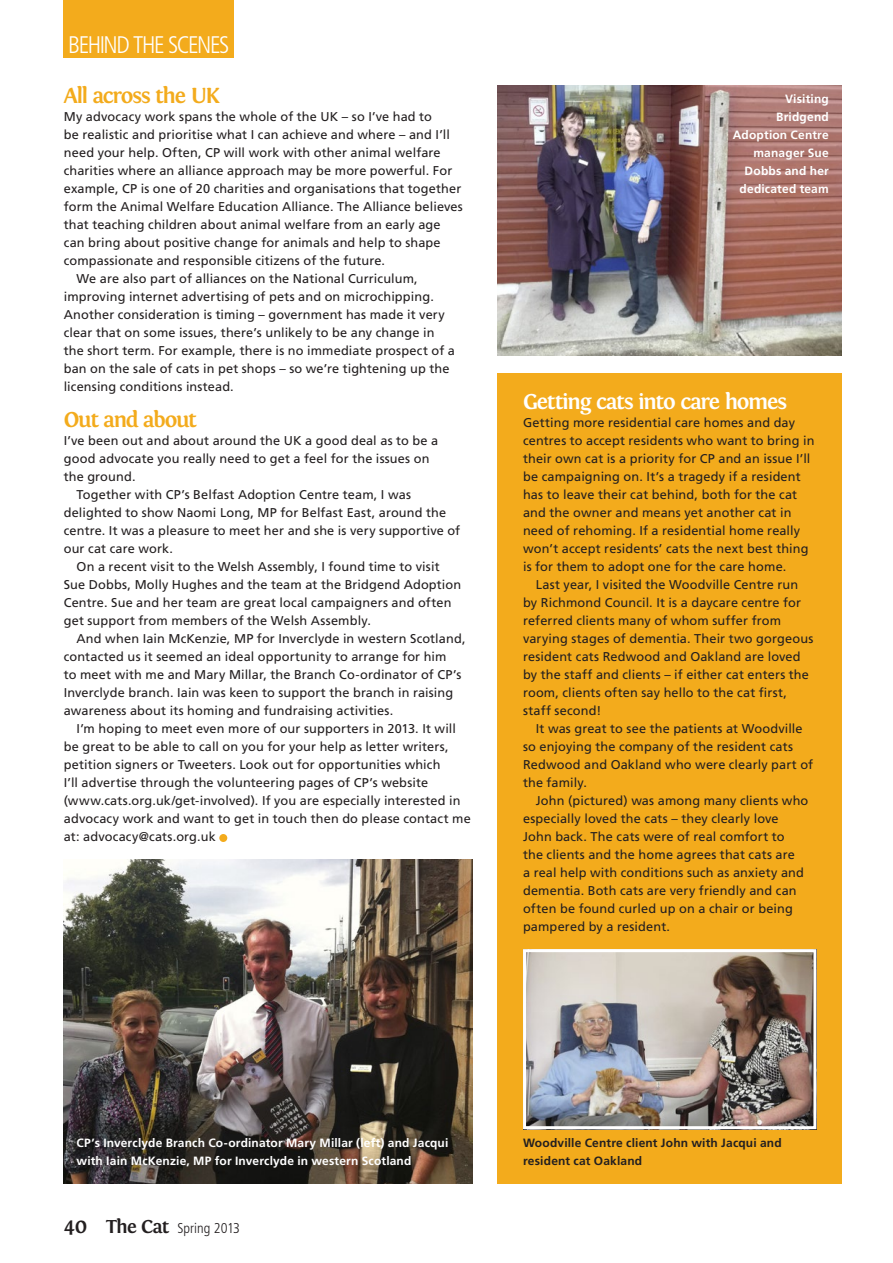
<style>
.page{position:relative;width:893px;height:1263px;background:#fff}
.page>*{position:absolute;margin:0;border:0;box-sizing:border-box;transform-origin:0 0}
.t1{font:300 condensed 24px "Frutiger";letter-spacing:-.06em;color:#fff}
.t2{font:700 22.5px "Fontin";letter-spacing:-.06em;color:#f3ab1c}
.t3{font:700 22.5px "Fontin";letter-spacing:-.06em;color:#fff}
.t4{font:300 condensed 14.25px "Frutiger";color:#231f20}
.t5{font:12.75px/18px "Frutiger";letter-spacing:.01em;color:#231f20}
.t6{font:700 12px/18px "Frutiger";letter-spacing:.015em;color:#fff;text-align:right}
.t7{font:700 12px/18px "Frutiger";letter-spacing:.015em;color:#231f20}
.s1{font-family:"Fontin";font-weight:700;font-stretch:normal;font-size:21px}
.s2{font-family:"Fontin";font-weight:700;font-stretch:normal;font-size:19.5px}
</style>
<div class="page">
<div style="left:497px;top:373px;width:345px;height:810px;background:#f3ab1c"></div>
<img style="left:527px;top:953px;width:285px;height:172px">
<div style="left:523px;top:949px;width:293px;height:180px;border:3px solid #fff"></div>
<img style="left:497px;top:85px;width:345px;height:270px">
<div style="left:64px;top:0;width:170px;height:58px;background:#f3ab1c"></div>
<img style="left:64px;top:859px;width:408px;height:324px">
<div style="left:219px;top:834px;width:8px;height:8px;background:#f3ab1c;border-radius:50%"></div>
<h1 class="t1" style="left:68px;top:31px;width:163px">BEHIND THE SCENES</h1>
<h2 class="t2" style="left:64px;top:83px;width:157px">All across the UK</h2>
<p class="t5" style="left:64px;top:107px;width:370px">My advocacy work spans the whole of the UK – so I’ve had to</p>
<p class="t5" style="left:64px;top:125px;width:388px">be realistic and prioritise what I can achieve and where – and I’ll</p>
<p class="t5" style="left:64px;top:144px;width:378px">need your help. Often, CP will work with other animal welfare</p>
<p class="t5" style="left:64px;top:162px;width:390px">charities where an alliance approach may be more powerful. For</p>
<p class="t5" style="left:64px;top:180px;width:399px">example, CP is one of 20 charities and organisations that together</p>
<p class="t5" style="left:64px;top:198px;width:401px">form the Animal Welfare Education Alliance. The Alliance believes</p>
<p class="t5" style="left:64px;top:216px;width:378px">that teaching children about animal welfare from an early age</p>
<p class="t5" style="left:64px;top:234px;width:378px">can bring about positive change for animals and help to shape</p>
<p class="t5" style="left:64px;top:252px;width:323px">compassionate and responsible citizens of the future.</p>
<p class="t5" style="left:77px;top:270px;width:343px">We are also part of alliances on the National Curriculum,</p>
<p class="t5" style="left:64px;top:288px;width:372px">improving internet advertising of pets and on microchipping.</p>
<p class="t5" style="left:64px;top:306px;width:383px">Another consideration is timing – government has made it very</p>
<p class="t5" style="left:64px;top:324px;width:372px">clear that on some issues, there’s unlikely to be any change in</p>
<p class="t5" style="left:64px;top:342px;width:393px">the short term. For example, there is no immediate prospect of a</p>
<p class="t5" style="left:64px;top:360px;width:387px">ban on the sale of cats in pet shops – so we’re tightening up the</p>
<p class="t5" style="left:64px;top:378px;width:172px">licensing conditions instead.</p>
<h2 class="t2" style="left:64px;top:407px;width:135px">Out and about</h2>
<p class="t5" style="left:64px;top:431px;width:376px">I’ve been out and about around the UK a good deal as to be a</p>
<p class="t5" style="left:64px;top:449px;width:367px">good advocate you really need to get a feel for the issues on</p>
<p class="t5" style="left:64px;top:468px;width:73px">the ground.</p>
<p class="t5" style="left:77px;top:486px;width:336px">Together with CP’s Belfast Adoption Centre team, I was</p>
<p class="t5" style="left:64px;top:504px;width:384px">delighted to show Naomi Long, MP for Belfast East, around the</p>
<p class="t5" style="left:64px;top:522px;width:398px">centre. It was a pleasure to meet her and she is very supportive of</p>
<p class="t5" style="left:64px;top:540px;width:111px">our cat care work.</p>
<p class="t5" style="left:77px;top:558px;width:365px">On a recent visit to the Welsh Assembly, I found time to visit</p>
<p class="t5" style="left:64px;top:576px;width:399px">Sue Dobbs, Molly Hughes and the team at the Bridgend Adoption</p>
<p class="t5" style="left:64px;top:594px;width:389px">Centre. Sue and her team are great local campaigners and often</p>
<p class="t5" style="left:64px;top:612px;width:309px">get support from members of the Welsh Assembly.</p>
<p class="t5" style="left:77px;top:630px;width:391px">And when Iain McKenzie, MP for Inverclyde in western Scotland,</p>
<p class="t5" style="left:64px;top:648px;width:384px">contacted us it seemed an ideal opportunity to arrange for him</p>
<p class="t5" style="left:64px;top:666px;width:399px">to meet with me and Mary Millar, the Branch Co-ordinator of CP’s</p>
<p class="t5" style="left:64px;top:684px;width:391px">Inverclyde branch. Iain was keen to support the branch in raising</p>
<p class="t5" style="left:64px;top:702px;width:331px">awareness about its homing and fundraising activities.</p>
<p class="t5" style="left:77px;top:720px;width:381px">I’m hoping to meet even more of our supporters in 2013. It will</p>
<p class="t5" style="left:64px;top:738px;width:386px">be great to be able to call on you for your help as letter writers,</p>
<p class="t5" style="left:64px;top:756px;width:378px">petition signers or Tweeters. Look out for opportunities which</p>
<p class="t5" style="left:64px;top:774px;width:366px">I’ll advertise through the volunteering pages of CP’s website</p>
<p class="t5" style="left:64px;top:792px;width:398px">(www.cats.org.uk/get-involved). If you are especially interested in</p>
<p class="t5" style="left:64px;top:810px;width:409px">advocacy work and want to get in touch then do please contact me</p>
<p class="t5" style="left:64px;top:828px;width:153px">at: advocacy@cats.org.uk</p>
<p class="t6" style="left:733px;top:90px;width:97px">Visiting<br>Bridgend<br>Adoption Centre manager Sue<br>Dobbs and her dedicated team</p>
<h2 class="t3" style="left:523px;top:389px;width:266px">Getting cats into care homes</h2>
<p class="t5" style="left:523px;top:413px;width:293px">Getting more residential care homes and day centres to accept residents who want to bring in their own cat is a priority for CP and an issue I’ll be campaigning on. It’s a tragedy if a resident has to leave their cat behind, both for the cat and the owner and means yet another cat in need of rehoming. If a residential home really won’t accept residents’ cats the next best thing is for them to adopt one for the care home.</p>
<p class="t5" style="left:523px;top:576px;width:292px;text-indent:13px">Last year, I visited the Woodville Centre run by Richmond Council. It is a daycare centre for referred clients many of whom suffer from varying stages of dementia. Their two gorgeous resident cats Redwood and Oakland are loved by the staff and clients – if either cat enters the room, clients often say hello to the cat first, staff second!</p>
<p class="t5" style="left:523px;top:720px;width:292px;text-indent:13px">It was great to see the patients at Woodville so enjoying the company of the resident cats Redwood and Oakland who were clearly part of the family.</p>
<p class="t5" style="left:523px;top:792px;width:287px;text-indent:13px">John (pictured) was among many clients who especially loved the cats – they clearly love John back. The cats were of real comfort to<br>the clients and the home agrees that cats are<br>a real help with conditions such as anxiety and dementia. Both cats are very friendly and can often be found curled up on a chair or being pampered by a resident.</p>
<p class="t6" style="left:77px;top:1134px;width:373px;text-align:left">CP’s Inverclyde Branch Co-ordinator Mary Millar (left) and Jacqui with Iain McKenzie, MP for Inverclyde in western Scotland</p>
<p class="t4" style="left:64px;top:1220px;width:178px"><span class="s1">40</span> <span class="s2">The Cat</span> Spring 2013</p>
<p class="t7" style="left:523px;top:1134px;width:260px">Woodville Centre client John with Jacqui and resident cat Oakland</p>
</div>
